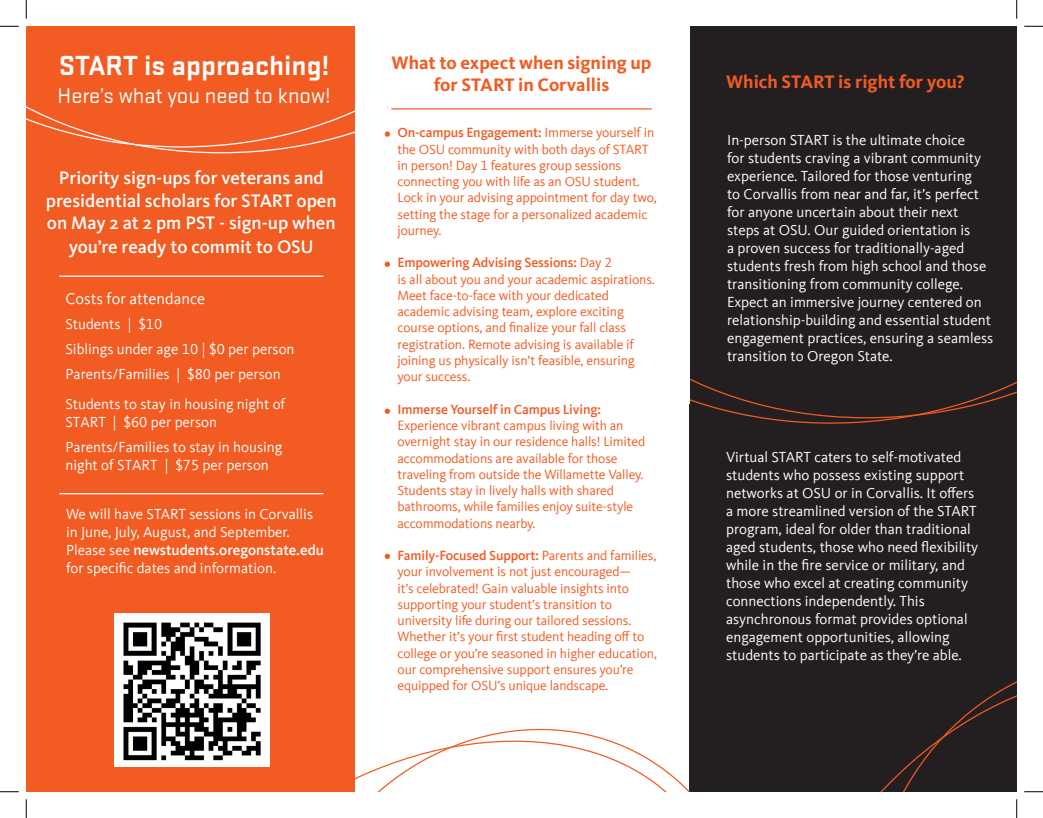
<style>
.page{position:relative;width:1043px;height:818px;background:#fff}
.page>*{position:absolute;margin:0;border:0;box-sizing:border-box;transform-origin:0 0}
.t1{font:700 28.75px "Stratum 2";color:#fff}
.t2{font:22.5px "Stratum 2";color:#fff}
.t3{font:500 18.75px/23px "Kievit Pro";color:#fff;text-align:center}
.t4{font:700 18.75px/22.5px "Kievit Pro";color:#f25b21;text-align:center}
.t5{font:16.25px "Kievit Offc";color:#fff}
.t6{font:15px/18px "Kievit Offc";color:#fff}
.t7{font:13.75px/16.2px "Kievit Offc";letter-spacing:-.01em;color:#f25b21}
.t8{font:500 13.75px "Kievit Offc";letter-spacing:-.01em;color:#f25b21}
.s1{font-weight:500}
.s2{font-weight:400}
</style>
<div class="page">
<div style="left:26px;top:26px;width:329px;height:765px;background:#f25b21"></div>
<hr style="left:59px;top:493px;width:264px;height:1px;background:#fff">
<hr style="left:59px;top:275px;width:264px;height:2px;background:#fff">
<svg style="left:145px;top:147px;width:152px;height:6px"></svg>
<svg style="left:26px;top:106px;width:359px;height:41px"></svg>
<hr style="left:387px;top:106px;width:261px;height:2px;background:#f25b21">
<img style="left:114px;top:613px;width:155px;height:94px">
<div style="left:689px;top:26px;width:327px;height:765px;background:#231f20"></div>
<svg style="left:881px;top:681px;width:135px;height:110px"></svg>
<svg style="left:114px;top:707px;width:146px;height:60px;background:#8a8a8a"></svg>
<svg style="left:260px;top:698px;width:429px;height:93px"></svg>
<svg style="left:689px;top:26px;width:327px;height:398px"></svg>
<div style="left:388px;top:26px;width:301px;height:377px;background:#fff"></div>
<hr style="left:391px;top:108px;width:260px;height:1px;background:#f25b21">
<svg style="left:385px;top:131px;width:5px;height:6px"></svg>
<svg style="left:385px;top:261px;width:5px;height:6px"></svg>
<svg style="left:385px;top:408px;width:5px;height:6px"></svg>
<svg style="left:385px;top:553px;width:5px;height:6px"></svg>
<svg style="left:0;top:25px;width:19px;height:2px"></svg>
<svg style="left:1024px;top:25px;width:18px;height:2px"></svg>
<svg style="left:0;top:791px;width:19px;height:1px"></svg>
<svg style="left:1024px;top:791px;width:18px;height:1px"></svg>
<svg style="left:25px;top:0;width:2px;height:19px"></svg>
<svg style="left:25px;top:799px;width:2px;height:19px"></svg>
<svg style="left:1016px;top:0;width:1px;height:19px"></svg>
<svg style="left:1016px;top:799px;width:1px;height:19px"></svg>
<p class="t1" style="left:59px;top:46px;width:272px">START is approaching!</p>
<p class="t2" style="left:58px;top:81px;width:275px">Here’s what you need to know!</p>
<p class="t3" style="left:46px;top:166px;width:292px">Priority sign-ups for veterans and presidential scholars for START open on May 2 at 2 pm PST - sign-up when you’re ready to commit to OSU</p>
<p class="t5" style="left:65px;top:289px;width:141px">Costs for attendance</p>
<p class="t6" style="left:65px;top:311px;width:230px;line-height:25px">Students | $10<br>Siblings under age 10 | $0 per person<br>Parents/Families | $80 per person</p>
<p class="t6" style="left:65px;top:395px;width:221px">Students to stay in housing night of<br>START | $60 per person</p>
<p class="t6" style="left:65px;top:438px;width:218px">Parents/Families to stay in housing night of START | $75 per person</p>
<p class="t6" style="left:66px;top:505px;width:259px">We will have START sessions in Corvallis in June, July, August, and September.<br>Please see <span class="s1">newstudents.oregonstate.edu </span>for specific dates and information.</p>
<p class="t4" style="left:391px;top:51px;width:261px">What to expect when signing up for START in Corvallis</p>
<p class="t7" style="left:397px;top:125px;width:261px"><span class="s1">On-campus Engagement:</span> Immerse yourself in the OSU community with both days of START in person! Day 1 features group sessions connecting you with life as an OSU student.<br>Lock in your advising appointment for day two, setting the stage for a personalized academic journey.</p>
<p class="t8" style="left:397px;top:255px;width:216px">Empowering Advising Sessions: <span class="s2">Day 2</span></p>
<p class="t7" style="left:397px;top:271px;width:259px">is all about you and your academic aspirations.<br>Meet face-to-face with your dedicated academic advising team, explore exciting course options, and finalize your fall class registration. Remote advising is available if joining us physically isn’t feasible, ensuring your success.</p>
<p class="t7" style="left:397px;top:401px;width:249px"><span class="s1">Immerse Yourself in Campus Living:<br></span>Experience vibrant campus living with an overnight stay in our residence halls! Limited accommodations are available for those traveling from outside the Willamette Valley.<br>Students stay in lively halls with shared bathrooms, while families enjoy suite-style accommodations nearby.</p>
<p class="t7" style="left:397px;top:547px;width:261px"><span class="s1">Family-Focused Support:</span> Parents and families, your involvement is not just encouraged—<br>it’s celebrated! Gain valuable insights into supporting your student’s transition to university life during our tailored sessions.<br>Whether it’s your first student heading off to college or you’re seasoned in higher education, our comprehensive support ensures you’re equipped for OSU’s unique landscape.</p>
<p class="t4" style="left:726px;top:70px;width:240px">Which START is right for you?</p>
<p class="t6" style="left:727px;top:131px;width:268px">In-person START is the ultimate choice<br>for students craving a vibrant community experience. Tailored for those venturing<br>to Corvallis from near and far, it’s perfect for anyone uncertain about their next steps at OSU. Our guided orientation is<br>a proven success for traditionally-aged students fresh from high school and those transitioning from community college.<br>Expect an immersive journey centered on relationship-building and essential student engagement practices, ensuring a seamless transition to Oregon State.</p>
<p class="t6" style="left:726px;top:448px;width:253px">Virtual START caters to self-motivated students who possess existing support networks at OSU or in Corvallis. It offers a more streamlined version of the START program, ideal for older than traditional aged students, those who need flexibility while in the fire service or military, and those who excel at creating community connections independently. This asynchronous format provides optional engagement opportunities, allowing students to participate as they’re able.</p>
</div>
